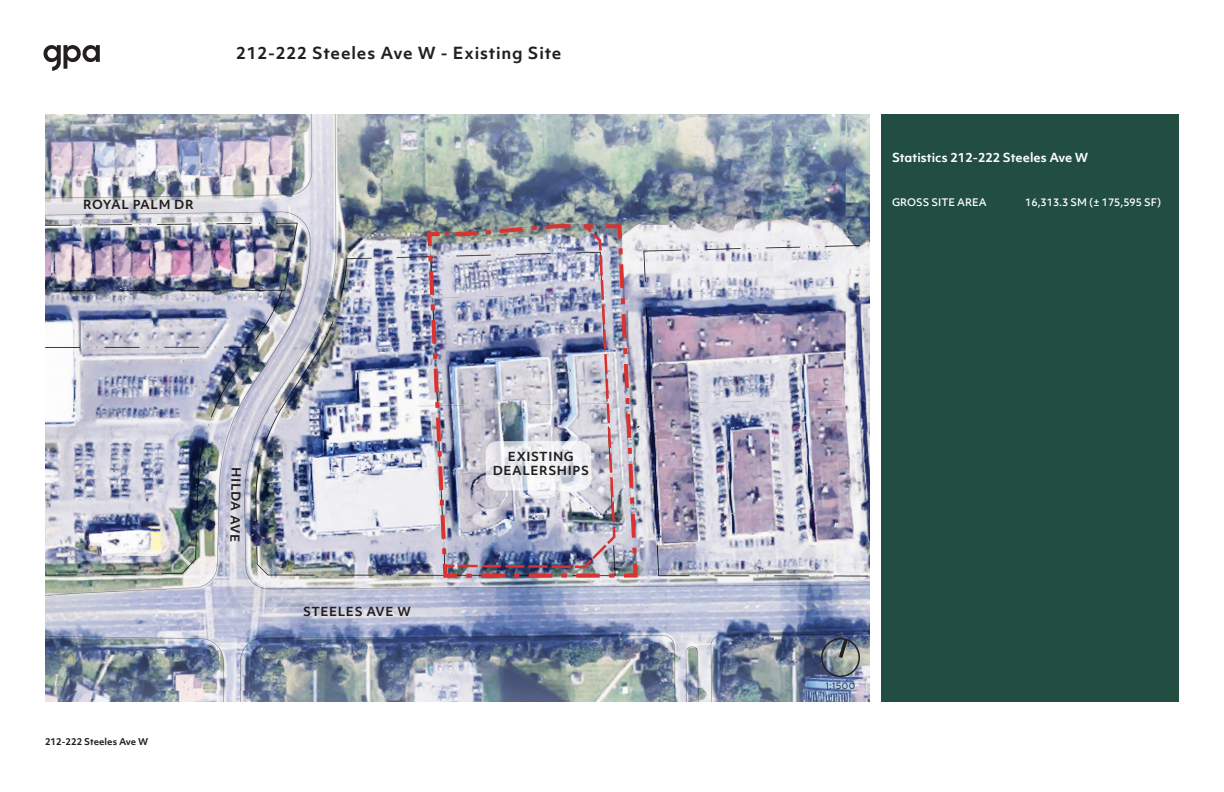
<style>
.page{position:relative;width:1224px;height:792px;background:#fff}
.page>*{position:absolute;margin:0;border:0;box-sizing:border-box;transform-origin:0 0}
._01_Legend_Title{font:700 16px "Objektiv Mk 1";letter-spacing:.05em;color:#231f20}
.t1{font:700 12px/14.4px "Objektiv Mk 1";letter-spacing:.05em;color:#231f20;text-align:center}
._01_Legend_Title-2{font:700 12px "Objektiv Mk 1";color:#fff}
._01_Table_Headers{font:500 10px "Objektiv Mk 1";color:#fff}
.t2{font:700 9px "Objektiv Mk 1";color:#231f20}
.t3{font:9px "Gotham";color:#231f20}
</style>
<div class="page">
<img style="left:45px;top:115px;width:824px;height:587px">
<svg style="left:818px;top:635px;width:45px;height:44px;background:#737d8c"></svg>
<div style="left:881px;top:115px;width:298px;height:587px;background:#214e41"></div>
<img style="left:425px;top:222px;width:215px;height:358px">
<img style="left:456px;top:224px;width:183px;height:354px">
<img style="left:442px;top:222px;width:175px;height:347px">
<svg style="left:43px;top:45px;width:57px;height:26px"></svg>
<p class="_01_Legend_Title" style="left:236px;top:42px;width:327px">212-222 Steeles Ave W - Existing Site</p>
<p class="t1" style="left:83px;top:197px;width:112px">ROYAL PALM DR</p>
<p class="t2" style="left:45px;top:735px;width:105px">212-222 Steeles Ave W</p>
<p class="t1" style="left:244px;top:468px;width:76px;rotate:91deg">HILDA AVE</p>
<p class="t1" style="left:303px;top:604px;width:109px">STEELES AVE W</p>
<p class="t1" style="left:493px;top:449px;width:98px">EXISTING<br>DEALERSHIPS</p>
<p class="_01_Legend_Title-2" style="left:892px;top:149px;width:198px">Statistics 212-222 Steeles Ave W</p>
<p class="_01_Table_Headers" style="left:892px;top:196px;width:96px">GROSS SITE AREA</p>
<p class="_01_Table_Headers" style="left:1025px;top:196px;width:137px">16,313.3 SM (± 175,595 SF)</p>
<p class="t3" style="left:826px;top:680px;width:31px">1:1500</p>
</div>
